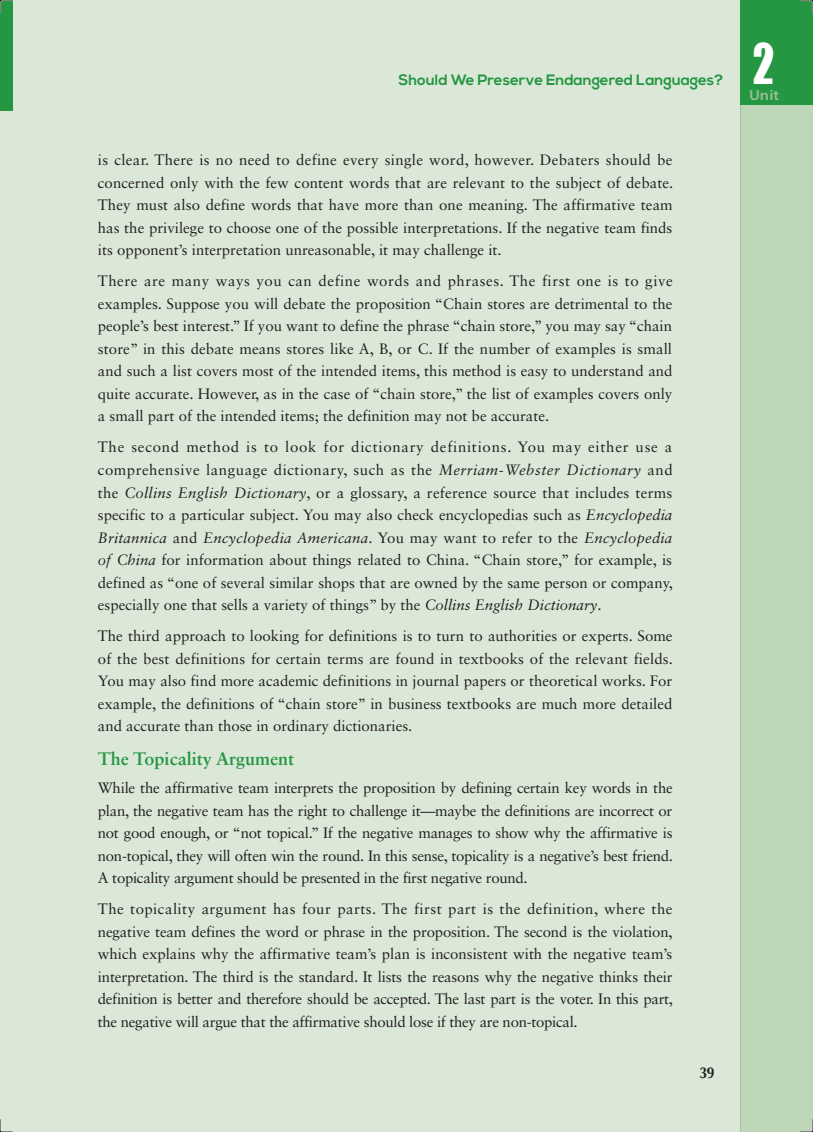
<style>
.page{position:relative;width:813px;height:1132px;background:#fff}
.page>*{position:absolute;margin:0;border:0;box-sizing:border-box;transform-origin:0 0}
.t1{font:51.3px "Impact";color:#fff;scale:.83 1}
.t2{font:700 18px "Sabon LT Std";color:#259642}
.t3{font:700 15.75px "Optima";color:#231f20;scale:.9 1}
.t4{font:15px/22.5px "Sabon LT Std";color:#231f20;text-align:justify}
.t5{font:700 15px "Nexa";color:#259642}
.t6{font:600 14.7px "Myriad Pro";color:#95c091;scale:1.12 1}
.s1{font-style:italic}
</style>
<div class="page">
<div style="left:13px;top:0;width:727px;height:1131px;background:#dbe8d8"></div>
<div style="left:740px;top:0;width:72px;height:1131px;background:#bed6b8"></div>
<div style="left:0;top:0;width:13px;height:1131px;background:#dbe8d8"></div>
<div style="left:740px;top:0;width:72px;height:104px;background:#259642"></div>
<div style="left:0;top:0;width:13px;height:110px;background:#259642"></div>
<svg style="left:0;top:0;width:13px;height:13px"></svg>
<svg style="left:0;top:1119px;width:14px;height:13px"></svg>
<svg style="left:800px;top:0;width:13px;height:14px"></svg>
<svg style="left:798px;top:1117px;width:15px;height:15px"></svg>
<p class="t5" style="left:398px;top:71px;width:326px">Should We Preserve Endangered Languages?</p>
<p class="t4" style="left:98px;top:148px;width:576px">is clear. There is no need to define every single word, however. Debaters should be concerned only with the few content words that are relevant to the subject of debate.<br>They must also define words that have more than one meaning. The affirmative team has the privilege to choose one of the possible interpretations. If the negative team finds its opponent’s interpretation unreasonable, it may challenge it.</p>
<p class="t4" style="left:98px;top:269px;width:576px">There are many ways you can define words and phrases. The first one is to give examples. Suppose you will debate the proposition “Chain stores are detrimental to the people’s best interest.” If you want to define the phrase “chain store,” you may say “chain store” in this debate means stores like A, B, or C. If the number of examples is small and such a list covers most of the intended items, this method is easy to understand and quite accurate. However, as in the case of “chain store,” the list of examples covers only a small part of the intended items; the definition may not be accurate.</p>
<p class="t4" style="left:98px;top:435px;width:576px">The second method is to look for dictionary definitions. You may either use a comprehensive language dictionary, such as the <span class="s1">Merriam-Webster Dictionary</span> and the <span class="s1">Collins English Dictionary</span>, or a glossary, a reference source that includes terms specific to a particular subject. You may also check encyclopedias such as <span class="s1">Encyclopedia Britannica</span> and <span class="s1">Encyclopedia Americana</span>. You may want to refer to the <span class="s1">Encyclopedia of China</span> for information about things related to China. “Chain store,” for example, is defined as “one of several similar shops that are owned by the same person or company, especially one that sells a variety of things” by the <span class="s1">Collins English Dictionary</span>.</p>
<p class="t4" style="left:98px;top:624px;width:576px">The third approach to looking for definitions is to turn to authorities or experts. Some of the best definitions for certain terms are found in textbooks of the relevant fields.<br>You may also find more academic definitions in journal papers or theoretical works. For example, the definitions of “chain store” in business textbooks are much more detailed and accurate than those in ordinary dictionaries.</p>
<p class="t2" style="left:98px;top:747px;width:198px">The Topicality Argument</p>
<p class="t4" style="left:98px;top:776px;width:576px">While the affirmative team interprets the proposition by defining certain key words in the plan, the negative team has the right to challenge it—maybe the definitions are incorrect or not good enough, or “not topical.” If the negative manages to show why the affirmative is non-topical, they will often win the round. In this sense, topicality is a negative’s best friend.<br>A topicality argument should be presented in the first negative round.</p>
<p class="t4" style="left:98px;top:897px;width:576px">The topicality argument has four parts. The first part is the definition, where the negative team defines the word or phrase in the proposition. The second is the violation, which explains why the affirmative team’s plan is inconsistent with the negative team’s interpretation. The third is the standard. It lists the reasons why the negative thinks their definition is better and therefore should be accepted. The last part is the voter. In this part, the negative will argue that the affirmative should lose if they are non-topical.</p>
<p class="t3" style="left:699px;top:1062px;width:19px">39</p>
<p class="t1" style="left:752px;top:24px;width:27px">2</p>
<p class="t6" style="left:748px;top:86px;width:29px">Unit</p>
</div>
